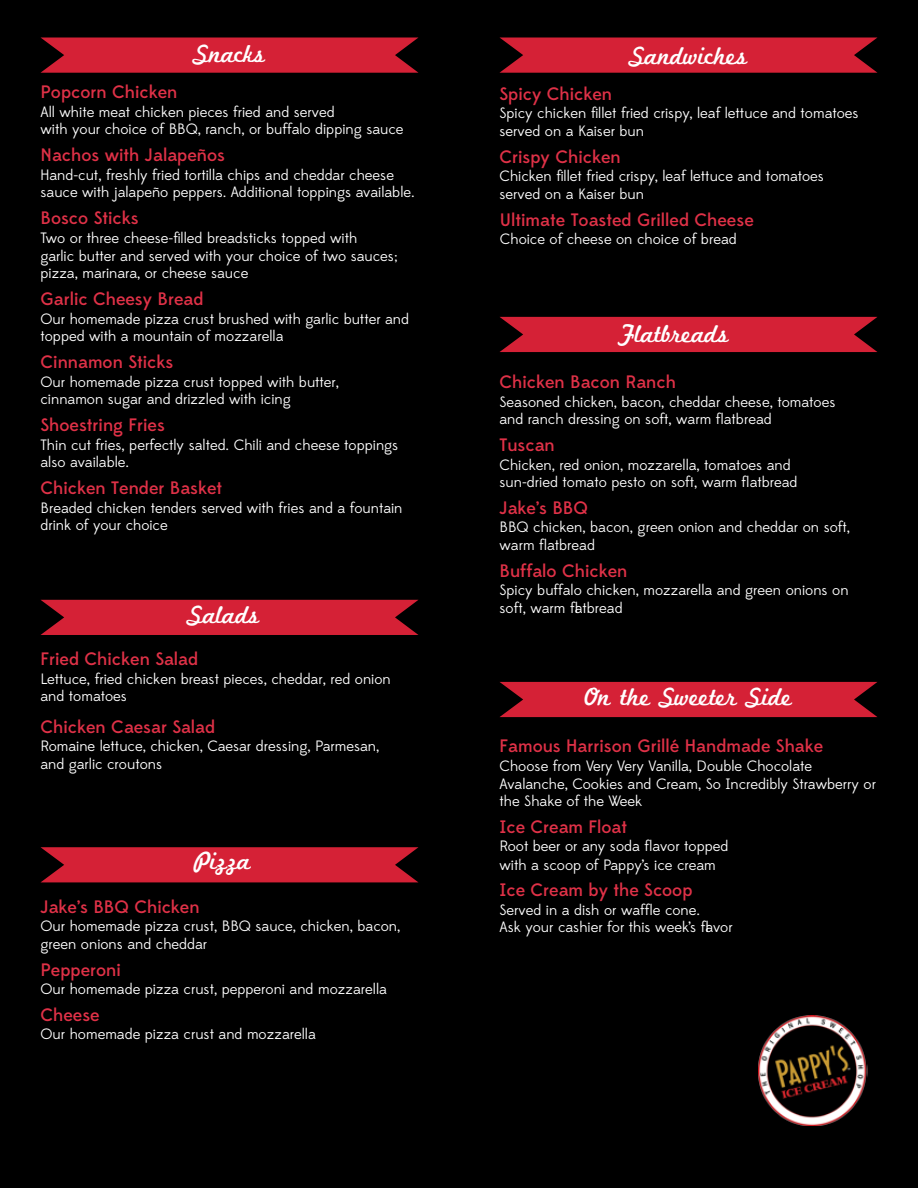
<style>
.page{position:relative;width:918px;height:1188px;background:#000}
.page>*{position:absolute;margin:0;border:0;box-sizing:border-box;transform-origin:0 0}
.t1{font:25.5px "Marketing Script";color:#fff}
.t2{font:500 18px "Edmondsans";color:#df3147}
.t3{font:15px/17.4px "Edmondsans";color:#fff}
</style>
<div class="page">
<svg style="left:40px;top:38px;width:378px;height:35px;background:#c51e32"></svg>
<svg style="left:500px;top:38px;width:378px;height:35px;background:#c51e32"></svg>
<img style="left:758px;top:1015px;width:110px;height:110px">
<div style="left:500px;top:317px;width:378px;height:35px;background:#d52136"></div>
<svg style="left:40px;top:847px;width:378px;height:35px;background:#c61e32"></svg>
<div style="left:500px;top:682px;width:377px;height:35px;background:#d52136"></div>
<div style="left:40px;top:600px;width:378px;height:35px;background:#d52136"></div>
<h2 class="t1" style="left:194px;top:39px;width:73px">Snacks</h2>
<h3 class="t2" style="left:40px;top:82px;width:138px">Popcorn Chicken</h3>
<p class="t3" style="left:40px;top:104px;width:365px">All white meat chicken pieces fried and served<br>with your choice of BBQ, ranch, or buffalo dipping sauce</p>
<h3 class="t2" style="left:40px;top:145px;width:186px">Nachos with Jalapeños</h3>
<p class="t3" style="left:40px;top:167px;width:376px">Hand-cut, freshly fried tortilla chips and cheddar cheese sauce with jalapeño peppers. Additional toppings available.</p>
<h3 class="t2" style="left:40px;top:208px;width:100px">Bosco Sticks</h3>
<p class="t3" style="left:40px;top:230px;width:359px">Two or three cheese-filled breadsticks topped with<br>garlic butter and served with your choice of two sauces; pizza, marinara, or cheese sauce</p>
<h3 class="t2" style="left:40px;top:289px;width:164px">Garlic Cheesy Bread</h3>
<p class="t3" style="left:40px;top:311px;width:370px">Our homemade pizza crust brushed with garlic butter and topped with a mountain of mozzarella</p>
<h3 class="t2" style="left:40px;top:352px;width:134px">Cinnamon Sticks</h3>
<p class="t3" style="left:40px;top:374px;width:300px">Our homemade pizza crust topped with butter, cinnamon sugar and drizzled with icing</p>
<h3 class="t2" style="left:40px;top:415px;width:126px">Shoestring Fries</h3>
<p class="t3" style="left:40px;top:437px;width:359px">Thin cut fries, perfectly salted. Chili and cheese toppings also available.</p>
<h3 class="t2" style="left:40px;top:478px;width:183px">Chicken Tender Basket</h3>
<p class="t3" style="left:40px;top:500px;width:364px">Breaded chicken tenders served with fries and a fountain drink of your choice</p>
<h2 class="t1" style="left:188px;top:600px;width:73px">Salads</h2>
<h3 class="t2" style="left:40px;top:649px;width:159px">Fried Chicken Salad</h3>
<p class="t3" style="left:40px;top:671px;width:352px">Lettuce, fried chicken breast pieces, cheddar, red onion and tomatoes</p>
<h3 class="t2" style="left:40px;top:716px;width:176px">Chicken Caesar Salad</h3>
<p class="t3" style="left:40px;top:738px;width:340px">Romaine lettuce, chicken, Caesar dressing, Parmesan, and garlic croutons</p>
<h2 class="t1" style="left:194px;top:846px;width:59px">Pizza</h2>
<h3 class="t2" style="left:40px;top:896px;width:161px">Jake’s BBQ Chicken</h3>
<p class="t3" style="left:40px;top:918px;width:361px">Our homemade pizza crust, BBQ sauce, chicken, bacon, green onions and cheddar</p>
<h3 class="t2" style="left:40px;top:959px;width:82px">Pepperoni</h3>
<p class="t3" style="left:40px;top:980px;width:348px">Our homemade pizza crust, pepperoni and mozzarella</p>
<h3 class="t2" style="left:40px;top:1004px;width:61px">Cheese</h3>
<p class="t3" style="left:40px;top:1025px;width:277px">Our homemade pizza crust and mozzarella</p>
<h2 class="t1" style="left:630px;top:40px;width:119px">Sandwiches</h2>
<h3 class="t2" style="left:500px;top:83px;width:114px">Spicy Chicken</h3>
<p class="t3" style="left:500px;top:105px;width:361px">Spicy chicken fillet fried crispy, leaf lettuce and tomatoes served on a Kaiser bun</p>
<h3 class="t2" style="left:500px;top:146px;width:123px">Crispy Chicken</h3>
<p class="t3" style="left:500px;top:168px;width:326px">Chicken fillet fried crispy, leaf lettuce and tomatoes served on a Kaiser bun</p>
<h3 class="t2" style="left:500px;top:209px;width:255px">Ultimate Toasted Grilled Cheese</h3>
<p class="t3" style="left:500px;top:230px;width:238px">Choice of cheese on choice of bread</p>
<h2 class="t1" style="left:618px;top:318px;width:112px">Flatbreads</h2>
<h3 class="t2" style="left:500px;top:371px;width:178px">Chicken Bacon Ranch</h3>
<p class="t3" style="left:500px;top:393px;width:338px">Seasoned chicken, bacon, cheddar cheese, tomatoes and ranch dressing on soft, warm flatbread</p>
<h3 class="t2" style="left:500px;top:434px;width:57px">Tuscan</h3>
<p class="t3" style="left:500px;top:456px;width:300px">Chicken, red onion, mozzarella, tomatoes and sun-dried tomato pesto on soft, warm flatbread</p>
<h3 class="t2" style="left:500px;top:497px;width:90px">Jake’s BBQ</h3>
<p class="t3" style="left:500px;top:519px;width:352px">BBQ chicken, bacon, green onion and cheddar on soft, warm fl atbread</p>
<h3 class="t2" style="left:500px;top:560px;width:129px">Buffalo Chicken</h3>
<p class="t3" style="left:500px;top:582px;width:351px">Spicy buffalo chicken, mozzarella and green onions on soft, warm flatbread</p>
<h2 class="t1" style="left:585px;top:682px;width:208px">On the Sweeter Side</h2>
<h3 class="t2" style="left:500px;top:736px;width:325px">Famous Harrison Grillé Handmade Shake</h3>
<p class="t3" style="left:500px;top:758px;width:378px">Choose from Very Very Vanilla, Double Chocolate<br>Avalanche, Cookies and Cream, So Incredibly Strawberry or the Shake of the Week</p>
<h3 class="t2" style="left:500px;top:817px;width:129px">Ice Cream Float</h3>
<p class="t3" style="left:500px;top:837px;width:230px;line-height:18.6px">Root beer or any soda flavor topped with a scoop of Pappy’s ice cream</p>
<h3 class="t2" style="left:500px;top:880px;width:195px">Ice Cream by the Scoop</h3>
<p class="t3" style="left:500px;top:902px;width:235px;line-height:17px">Served in a dish or waffle cone.<br>Ask your cashier for this week’s flavor</p>
</div>
